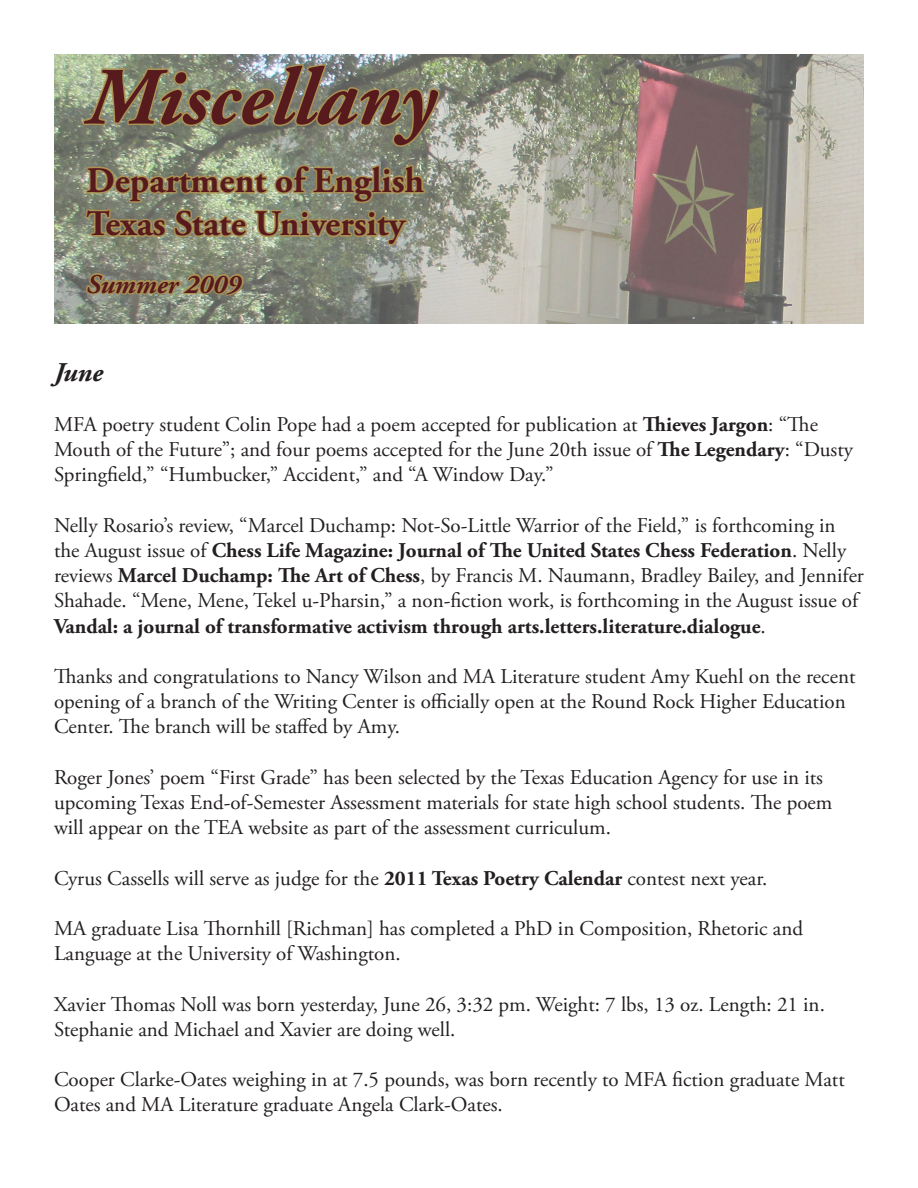
<style>
.page{position:relative;width:918px;height:1188px;background:#fff}
.page>*{position:absolute;margin:0;border:0;box-sizing:border-box;transform-origin:0 0}
.t1{font:italic 700 81px "Adobe Garamond Pro";color:#571b1e}
.t2{font:700 36px "Adobe Garamond Pro";color:#571b1e}
.t3{font:italic 700 27px "Adobe Garamond Pro";color:#571b1e}
.t4{font:italic 700 27px "Adobe Garamond Pro";color:#231f20}
.t5{font:21px/25.2px "Adobe Garamond Pro";color:#231f20}
.s1{font-weight:700}
</style>
<div class="page">
<img style="left:54px;top:54px;width:810px;height:270px">
<img style="left:81px;top:63px;width:360px;height:85px">
<svg style="left:83px;top:163px;width:342px;height:84px;background:#979573"></svg>
<svg style="left:85px;top:271px;width:160px;height:26px;background:#968c65"></svg>
<p class="t1" style="left:86px;top:51px;width:351px">Miscellany</p>
<p class="t2" style="left:86px;top:160px;width:339px">Department of English</p>
<p class="t2" style="left:86px;top:203px;width:321px">Texas State University</p>
<p class="t3" style="left:86px;top:269px;width:156px">Summer 2009</p>
<p class="t4" style="left:54px;top:356px;width:51px">June</p>
<p class="t5" style="left:54px;top:413px;width:801px">MFA poetry student Colin Pope had a poem accepted for publication at <span class="s1">Thieves Jargon</span>: “The<br>Mouth of the Future”; and four poems accepted for the June 20th issue of <span class="s1">The Legendary</span>: “Dusty<br>Springfield,” “Humbucker,” Accident,” and “A Window Day.”</p>
<p class="t5" style="left:54px;top:513px;width:811px">Nelly Rosario’s review, “Marcel Duchamp: Not-So-Little Warrior of the Field,” is forthcoming in the August issue of <span class="s1">Chess Life Magazine: Journal of The United States Chess Federation</span>. Nelly reviews <span class="s1">Marcel Duchamp: The Art of Chess</span>, by Francis M. Naumann, Bradley Bailey, and Jennifer Shahade. “Mene, Mene, Tekel u-Pharsin,” a non-fiction work, is forthcoming in the August issue of <span class="s1">Vandal: a journal of transformative activism through arts.letters.literature.dialogue</span>.</p>
<p class="t5" style="left:54px;top:665px;width:803px">Thanks and congratulations to Nancy Wilson and MA Literature student Amy Kuehl on the recent opening of a branch of the Writing Center is officially open at the Round Rock Higher Education<br>Center. The branch will be staffed by Amy.</p>
<p class="t5" style="left:54px;top:765px;width:780px">Roger Jones’ poem “First Grade” has been selected by the Texas Education Agency for use in its upcoming Texas End-of-Semester Assessment materials for state high school students. The poem will appear on the TEA website as part of the assessment curriculum.</p>
<p class="t5" style="left:54px;top:866px;width:715px">Cyrus Cassells will serve as judge for the <span class="s1">2011 Texas Poetry Calendar</span> contest next year.</p>
<p class="t5" style="left:54px;top:917px;width:751px">MA graduate Lisa Thornhill [Richman] has completed a PhD in Composition, Rhetoric and<br>Language at the University of Washington.</p>
<p class="t5" style="left:54px;top:992px;width:772px">Xavier Thomas Noll was born yesterday, June 26, 3:32 pm. Weight: 7 lbs, 13 oz. Length: 21 in.<br>Stephanie and Michael and Xavier are doing well.</p>
<p class="t5" style="left:54px;top:1068px;width:792px">Cooper Clarke-Oates weighing in at 7.5 pounds, was born recently to MFA fiction graduate Matt<br>Oates and MA Literature graduate Angela Clark-Oates.</p>
</div>
